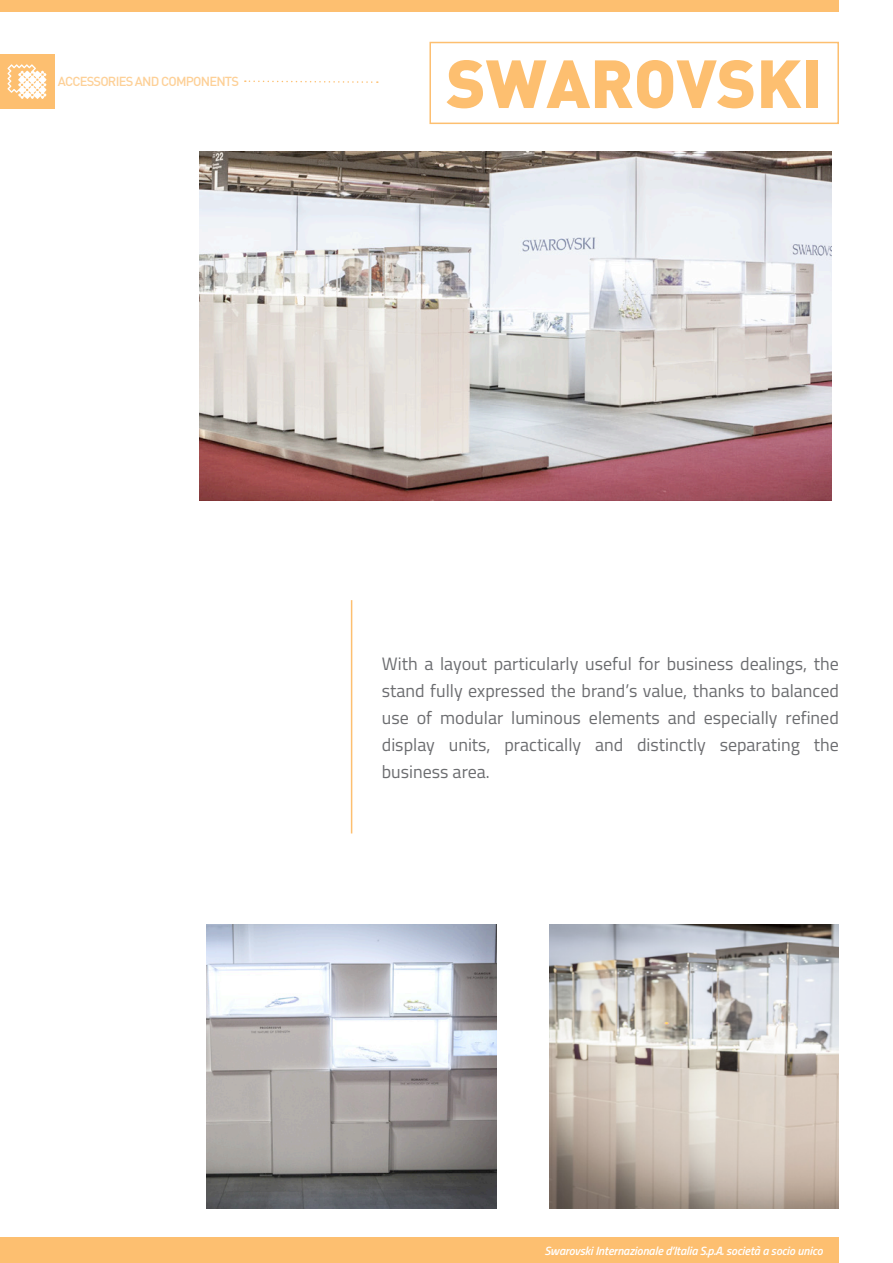
<style>
.page{position:relative;width:893px;height:1263px;background:#fff}
.page>*{position:absolute;margin:0;border:0;box-sizing:border-box;transform-origin:0 0}
.t1{font:900 66.9px "DIN";color:#fdbf70}
.t2{font:18px/27px "Titillium";color:#6c6d70;text-align:justify}
.t3{font:500 12.9px "DIN";letter-spacing:-.06em;color:#fdd097}
.t4{font:italic 600 12px "Titillium";letter-spacing:-.01em;color:#fff}
</style>
<div class="page">
<div style="left:0;top:54px;width:54px;height:54px;background:#fdbf70"></div>
<svg style="left:7px;top:64px;width:40px;height:35px"></svg>
<div style="left:0;top:0;width:839px;height:11px;background:#fdbf70"></div>
<div style="left:0;top:1237px;width:839px;height:26px;background:#fdbf70"></div>
<div style="left:429px;top:42px;width:410px;height:82px;border:2px solid #fdbf70"></div>
<img style="left:549px;top:924px;width:290px;height:285px">
<img style="left:207px;top:924px;width:289px;height:285px">
<img style="left:200px;top:152px;width:632px;height:349px">
<svg style="left:245px;top:80px;width:133px;height:3px"></svg>
<hr style="left:351px;top:600px;width:1px;height:233px;background:#fdbf70">
<p class="t3" style="left:58px;top:73px;width:183px">ACCESSORIES AND COMPONENTS</p>
<h1 class="t1" style="left:446px;top:39px;width:378px">SWAROVSKI</h1>
<p class="t2" style="left:382px;top:649px;width:459px">With a layout particularly useful for business dealings, the stand fully expressed the brand’s value, thanks to balanced use of modular luminous elements and especially refined display units, practically and distinctly separating the business area.</p>
<p class="t4" style="left:544px;top:1241px;width:280px">Swarovski Internazionale d’Italia S.p.A. società a socio unico</p>
</div>
